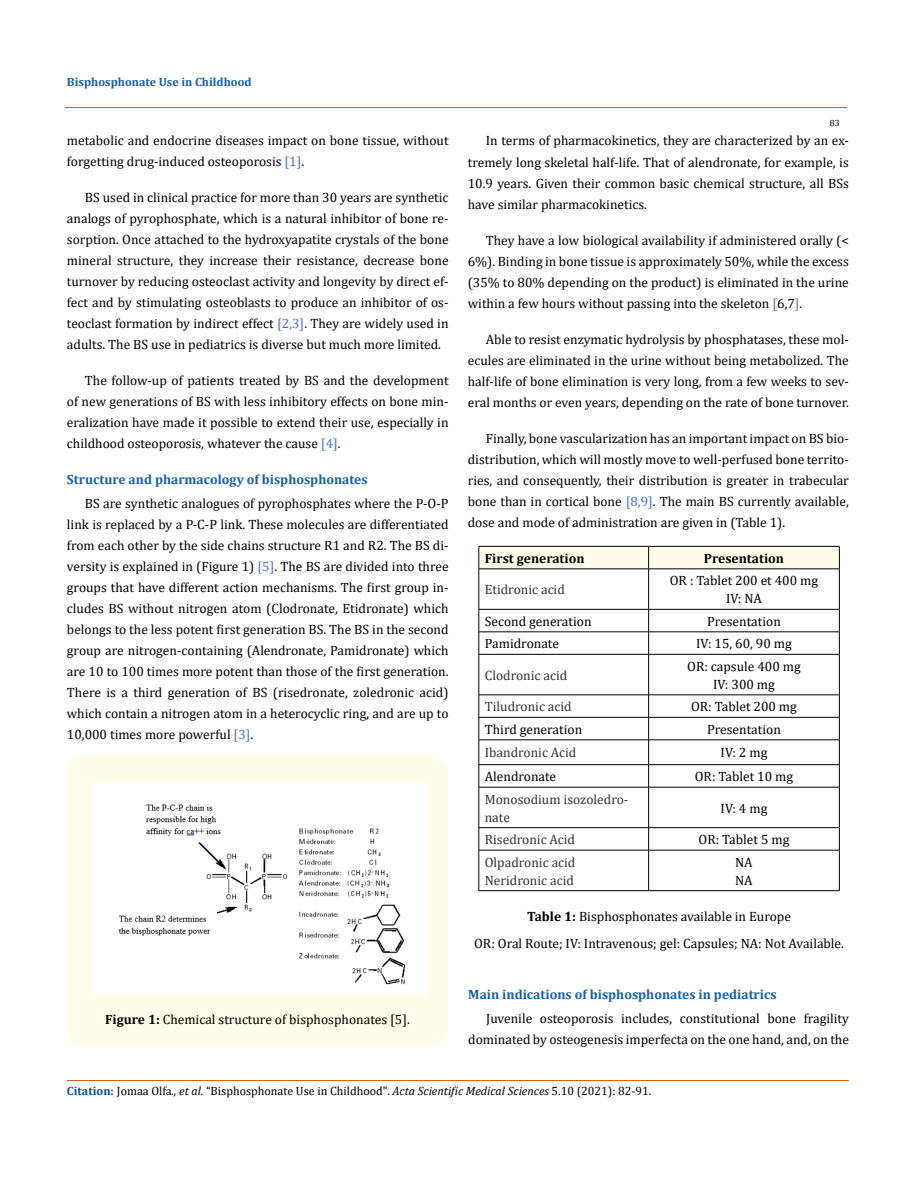
<style>
.page{position:relative;width:917px;height:1188px;background:#fff}
.page>*{position:absolute;margin:0;border:0;box-sizing:border-box;transform-origin:0 0}
.t1{font:13.5px/21px "Cambria";color:#000;text-align:justify}
.t2{font:13.5px/18px "Cambria";color:#333}
.t3{font:700 13.5px "Cambria";color:#1560a6}
.t4{font:700 13.5px "Cambria";color:#000}
.t5{font:12px "Cambria";color:#000}
.t6{font:700 12px "Cambria";color:#1560a6}
.t7{font:9px "Cambria";color:#000}
.s1{color:#4472c4}
.s2{font-weight:700}
.s3{font-weight:700;color:#035089}
.s4{font-style:italic}
</style>
<div class="page">
<hr style="left:65px;top:108px;width:782px;height:1px;background:#e05d1a">
<hr style="left:67px;top:1080px;width:781px;height:1px;background:#e05d1a">
<div style="left:67px;top:756px;width:381px;height:292px;background:#fffde9;border-radius:18px"></div>
<img style="left:93px;top:783px;width:333px;height:213px">
<svg style="left:478px;top:546px;width:362px;height:23px;background:#ecead7"></svg>
<hr style="left:478px;top:569px;width:170px;height:1px;background:#000">
<hr style="left:478px;top:569px;width:1px;height:40px;background:#000">
<hr style="left:648px;top:569px;width:191px;height:1px;background:#000">
<hr style="left:648px;top:569px;width:1px;height:40px;background:#000">
<hr style="left:839px;top:569px;width:1px;height:40px;background:#000">
<hr style="left:478px;top:609px;width:170px;height:1px;background:#000">
<hr style="left:648px;top:609px;width:191px;height:1px;background:#000">
<hr style="left:478px;top:632px;width:170px;height:1px;background:#000">
<svg style="left:478px;top:610px;width:1px;height:44px"></svg>
<hr style="left:648px;top:632px;width:191px;height:1px;background:#000">
<svg style="left:648px;top:610px;width:1px;height:44px"></svg>
<svg style="left:839px;top:610px;width:1px;height:44px"></svg>
<hr style="left:478px;top:654px;width:170px;height:1px;background:#000">
<hr style="left:478px;top:655px;width:1px;height:40px;background:#000">
<hr style="left:648px;top:654px;width:191px;height:1px;background:#000">
<hr style="left:648px;top:655px;width:1px;height:40px;background:#000">
<hr style="left:839px;top:655px;width:1px;height:40px;background:#000">
<hr style="left:478px;top:695px;width:170px;height:1px;background:#000">
<hr style="left:648px;top:695px;width:191px;height:1px;background:#000">
<hr style="left:478px;top:717px;width:170px;height:1px;background:#000">
<hr style="left:648px;top:717px;width:191px;height:1px;background:#000">
<hr style="left:478px;top:740px;width:170px;height:1px;background:#000">
<hr style="left:648px;top:740px;width:191px;height:1px;background:#000">
<hr style="left:478px;top:764px;width:170px;height:1px;background:#000">
<svg style="left:478px;top:695px;width:1px;height:92px"></svg>
<hr style="left:648px;top:764px;width:191px;height:1px;background:#000">
<svg style="left:648px;top:695px;width:1px;height:92px"></svg>
<svg style="left:839px;top:695px;width:1px;height:92px"></svg>
<hr style="left:478px;top:787px;width:170px;height:1px;background:#000">
<hr style="left:478px;top:787px;width:1px;height:40px;background:#000">
<hr style="left:648px;top:787px;width:191px;height:1px;background:#000">
<hr style="left:648px;top:787px;width:1px;height:40px;background:#000">
<hr style="left:839px;top:787px;width:1px;height:40px;background:#000">
<hr style="left:478px;top:827px;width:170px;height:1px;background:#000">
<svg style="left:478px;top:828px;width:1px;height:22px"></svg>
<hr style="left:648px;top:827px;width:191px;height:1px;background:#000">
<svg style="left:648px;top:828px;width:1px;height:22px"></svg>
<svg style="left:839px;top:828px;width:1px;height:22px"></svg>
<hr style="left:478px;top:850px;width:170px;height:1px;background:#000">
<hr style="left:478px;top:850px;width:1px;height:40px;background:#000">
<hr style="left:648px;top:850px;width:191px;height:1px;background:#000">
<hr style="left:648px;top:850px;width:1px;height:40px;background:#000">
<hr style="left:839px;top:850px;width:1px;height:40px;background:#000">
<hr style="left:478px;top:890px;width:170px;height:1px;background:#000">
<hr style="left:648px;top:890px;width:191px;height:1px;background:#000">
<p class="t6" style="left:67px;top:73px;width:186px">Bisphosphonate Use in Childhood</p>
<p class="t1" style="left:67px;top:130px;width:383px">metabolic and endocrine diseases impact on bone tissue, without forgetting drug-induced osteoporosis <span class="s1">[1]</span>.</p>
<p class="t1" style="left:67px;top:187px;width:383px;text-indent:18px">BS used in clinical practice for more than 30 years are synthetic analogs of pyrophosphate, which is a natural inhibitor of bone re&shy;sorption. Once attached to the hydroxyapatite crystals of the bone mineral structure, they increase their resistance, decrease bone turnover by reducing osteoclast activity and longevity by direct ef&shy;fect and by stimulating osteoblasts to produce an inhibitor of os&shy;teoclast formation by indirect effect <span class="s1">[2,3]</span>. They are widely used in adults. The BS use in pediatrics is diverse but much more limited.</p>
<p class="t1" style="left:67px;top:370px;width:383px;text-indent:18px">The follow-up of patients treated by BS and the development of new generations of BS with less inhibitory effects on bone min&shy;eralization have made it possible to extend their use, especially in childhood osteoporosis, whatever the cause <span class="s1">[4]</span>.</p>
<p class="t3" style="left:67px;top:470px;width:302px">Structure and pharmacology of bisphosphonates</p>
<p class="t1" style="left:67px;top:493px;width:383px;text-indent:18px">BS are synthetic analogues of pyrophosphates where the P-O-P link is replaced by a P-C-P link. These molecules are differentiated from each other by the side chains structure R1 and R2. The BS di&shy;versity is explained in (Figure 1) <span class="s1">[5]</span>. The BS are divided into three groups that have different action mechanisms. The first group in&shy;cludes BS without nitrogen atom (Clodronate, Etidronate) which belongs to the less potent first generation BS. The BS in the second group are nitrogen-containing (Alendronate, Pamidronate) which are 10 to 100 times more potent than those of the first generation.<br>There is a third generation of BS (risedronate, zoledronic acid) which contain a nitrogen atom in a heterocyclic ring, and are up to 10,000 times more powerful <span class="s1">[3]</span>.</p>
<p class="t1" style="left:105px;top:1009px;width:306px"><span class="s2">Figure 1:</span> Chemical structure of bisphosphonates [5].</p>
<p class="t7" style="left:829px;top:118px;width:11px">83</p>
<p class="t1" style="left:468px;top:130px;width:382px;text-indent:18px">In terms of pharmacokinetics, they are characterized by an ex&shy;tremely long skeletal half-life. That of alendronate, for example, is 10.9 years. Given their common basic chemical structure, all BSs have similar pharmacokinetics.</p>
<p class="t1" style="left:468px;top:229px;width:382px;text-indent:18px">They have a low biological availability if administered orally (&lt; 6%). Binding in bone tissue is approximately 50%, while the excess (35% to 80% depending on the product) is eliminated in the urine within a few hours without passing into the skeleton <span class="s1">[</span>6,7<span class="s1">]</span>.</p>
<p class="t1" style="left:468px;top:328px;width:382px;text-indent:18px">Able to resist enzymatic hydrolysis by phosphatases, these mol&shy;ecules are eliminated in the urine without being metabolized. The half-life of bone elimination is very long, from a few weeks to sev&shy;eral months or even years, depending on the rate of bone turnover.</p>
<p class="t1" style="left:468px;top:427px;width:382px;text-indent:18px">Finally, bone vascularization has an important impact on BS bio&shy;distribution, which will mostly move to well-perfused bone territo&shy;ries, and consequently, their distribution is greater in trabecular bone than in cortical bone <span class="s1">[8,9]</span>. The main BS currently available, dose and mode of administration are given in (Table 1).</p>
<p class="t4" style="left:485px;top:549px;width:101px">First generation</p>
<p class="t4" style="left:704px;top:549px;width:82px">Presentation</p>
<p class="t2" style="left:485px;top:581px;width:82px">Etidronic acid</p>
<p class="t1" style="left:669px;top:572px;width:150px;line-height:18px;text-align:center">OR : Tablet 200 et 400 mg<br>IV: NA</p>
<p class="t1" style="left:485px;top:611px;width:108px">Second generation</p>
<p class="t1" style="left:707px;top:611px;width:75px">Presentation</p>
<p class="t1" style="left:485px;top:633px;width:76px">Pamidronate</p>
<p class="t1" style="left:696px;top:633px;width:97px">IV: 15, 60, 90 mg</p>
<p class="t2" style="left:485px;top:666px;width:84px">Clodronic acid</p>
<p class="t1" style="left:687px;top:657px;width:115px;line-height:18px;text-align:center">OR: capsule 400 mg<br>IV: 300 mg</p>
<p class="t2" style="left:485px;top:698px;width:88px">Tiludronic acid</p>
<p class="t1" style="left:691px;top:696px;width:107px">OR: Tablet 200 mg</p>
<p class="t1" style="left:485px;top:719px;width:99px">Third generation</p>
<p class="t1" style="left:707px;top:719px;width:75px">Presentation</p>
<p class="t2" style="left:485px;top:744px;width:93px">Ibandronic Acid</p>
<p class="t1" style="left:720px;top:742px;width:48px">IV: 2 mg</p>
<p class="t1" style="left:485px;top:766px;width:73px">Alendronate</p>
<p class="t1" style="left:694px;top:766px;width:100px">OR: Tablet 10 mg</p>
<p class="t2" style="left:485px;top:790px;width:145px">Monosodium isozoledro&shy;nate</p>
<p class="t1" style="left:720px;top:797px;width:48px">IV: 4 mg</p>
<p class="t2" style="left:485px;top:830px;width:92px">Risedronic Acid</p>
<p class="t1" style="left:698px;top:829px;width:92px">OR: Tablet 5 mg</p>
<p class="t2" style="left:485px;top:853px;width:92px">Olpadronic acid<br>Neridronic acid</p>
<p class="t1" style="left:735px;top:853px;width:19px;line-height:18px">NA<br>NA</p>
<p class="t1" style="left:474px;top:902px;width:371px;line-height:27px;text-align:center"><span class="s2">Table 1:</span> Bisphosphonates available in Europe<br>OR: Oral Route; IV: Intravenous; gel: Capsules; NA: Not Available.</p>
<p class="t3" style="left:468px;top:985px;width:310px">Main indications of bisphosphonates in pediatrics</p>
<p class="t1" style="left:468px;top:1008px;width:382px;text-align:right">Juvenile osteoporosis includes, constitutional bone fragility dominated by osteogenesis imperfecta on the one hand, and, on the</p>
<p class="t5" style="left:67px;top:1084px;width:586px"><span class="s3">Citation:</span> Jomaa Olfa<span class="s4">., et al.</span> “Bisphosphonate Use in Childhood". <span class="s4">Acta Scientific Medical Sciences</span> 5.10 (2021): 82-91.</p>
</div>
